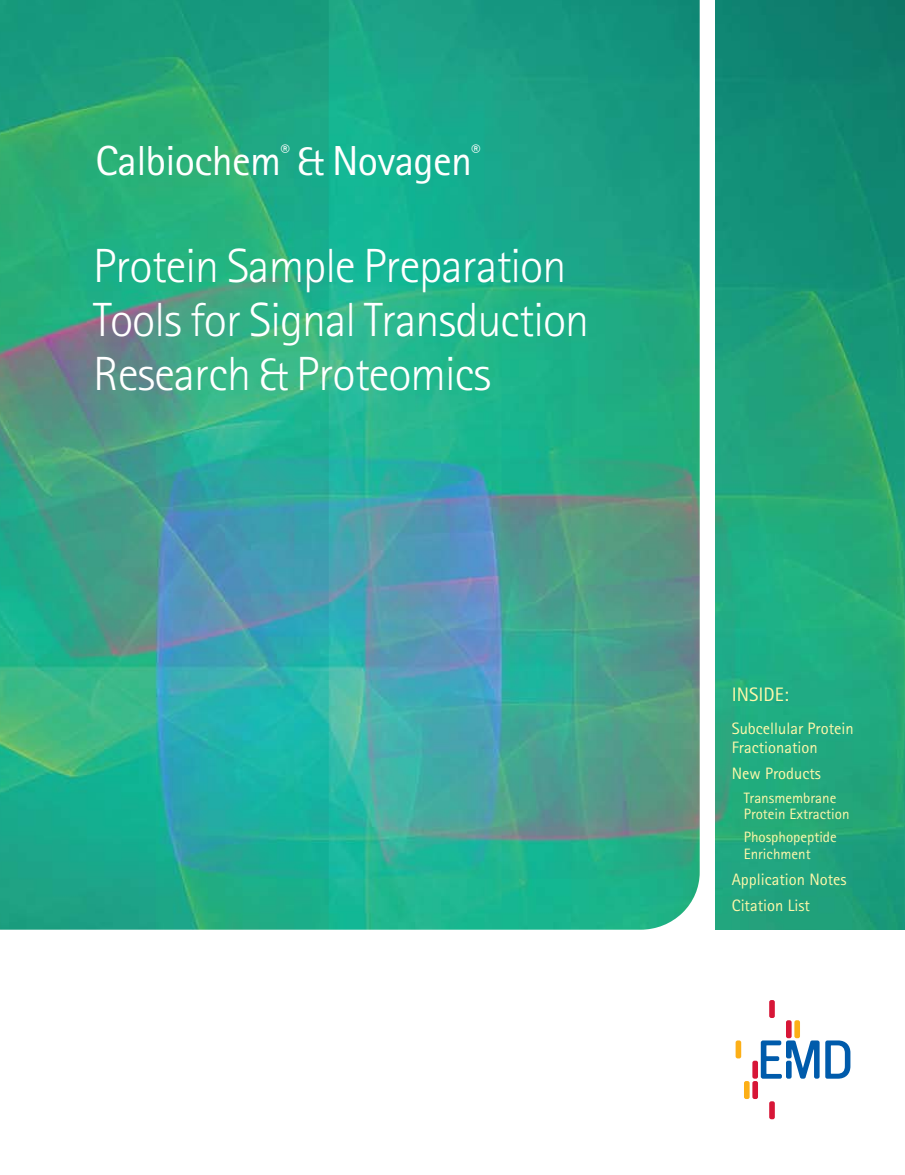
<style>
.page{position:relative;width:905px;height:1175px;background:#fff}
.page>*{position:absolute;margin:0;border:0;box-sizing:border-box;transform-origin:0 0}
.t1{font:300 60px/58.5px "Agfa Rotis Sans Serif";letter-spacing:-.02em;color:#fff}
.t2{font:300 48px/54px "Agfa Rotis Sans Serif";letter-spacing:-.02em;color:#fff}
.t3{font:42px "Agfa Rotis Sans Serif";letter-spacing:-.015em;color:#fff}
.t4{font:19.5px "Agfa Rotis Sans Serif";color:#fff8aa}
.t5{font:18px "Agfa Rotis Sans Serif";color:#fff}
.t6{font:16.5px/19.5px "Agfa Rotis Sans Serif";color:#fff8aa}
.t7{font:15px/16.5px "Agfa Rotis Sans Serif";color:#fff8aa}
</style>
<div class="page">
<img style="left:0;top:0;width:699px;height:929px">
<img style="left:716px;top:0;width:188px;height:929px">
<div style="left:752px;top:1060px;width:6px;height:18px;background:#d71637;border-radius:2px"></div>
<div style="left:752px;top:1081px;width:6px;height:18px;background:#d71637;border-radius:2px"></div>
<div style="left:744px;top:1081px;width:5px;height:18px;background:#fcaf17;border-radius:2px"></div>
<div style="left:769px;top:1101px;width:5px;height:18px;background:#d71637;border-radius:2px"></div>
<div style="left:786px;top:1020px;width:5px;height:18px;background:#d71637;border-radius:2px"></div>
<div style="left:769px;top:1000px;width:5px;height:18px;background:#d71637;border-radius:2px"></div>
<div style="left:735px;top:1040px;width:6px;height:18px;background:#fcaf17;border-radius:2px"></div>
<div style="left:794px;top:1020px;width:6px;height:18px;background:#fcaf17;border-radius:2px"></div>
<svg style="left:825px;top:1040px;width:25px;height:38px"></svg>
<svg style="left:760px;top:1040px;width:59px;height:38px"></svg>
<p class="t5" style="left:281px;top:140px;width:10px">®</p>
<p class="t5" style="left:471px;top:140px;width:10px">®</p>
<h3 class="t3" style="left:96px;top:136px;width:378px">Calbiochem &amp; Novagen</h3>
<h2 class="t2" style="left:93px;top:239px;width:497px">Protein Sample Preparation<br>Tools for Signal Transduction<br>Research &amp; Proteomics</h2>
<h1 class="t1" style="left:92px;top:286px;width:375px">Protein Sample<br>Preparation Tools</h1>
<p class="t4" style="left:731px;top:682px;width:59px">INSIDE:</p>
<p class="t6" style="left:731px;top:718px;width:123px">Subcellular Protein<br>Fractionation</p>
<p class="t6" style="left:731px;top:764px;width:91px">New Products</p>
<p class="t7" style="left:743px;top:789px;width:107px">Transmembrane<br>Protein Extraction</p>
<p class="t7" style="left:743px;top:829px;width:94px">Phosphopeptide<br>Enrichment</p>
<p class="t6" style="left:731px;top:866px;width:116px;line-height:26.2px">Application Notes<br>Citation List</p>
</div>
